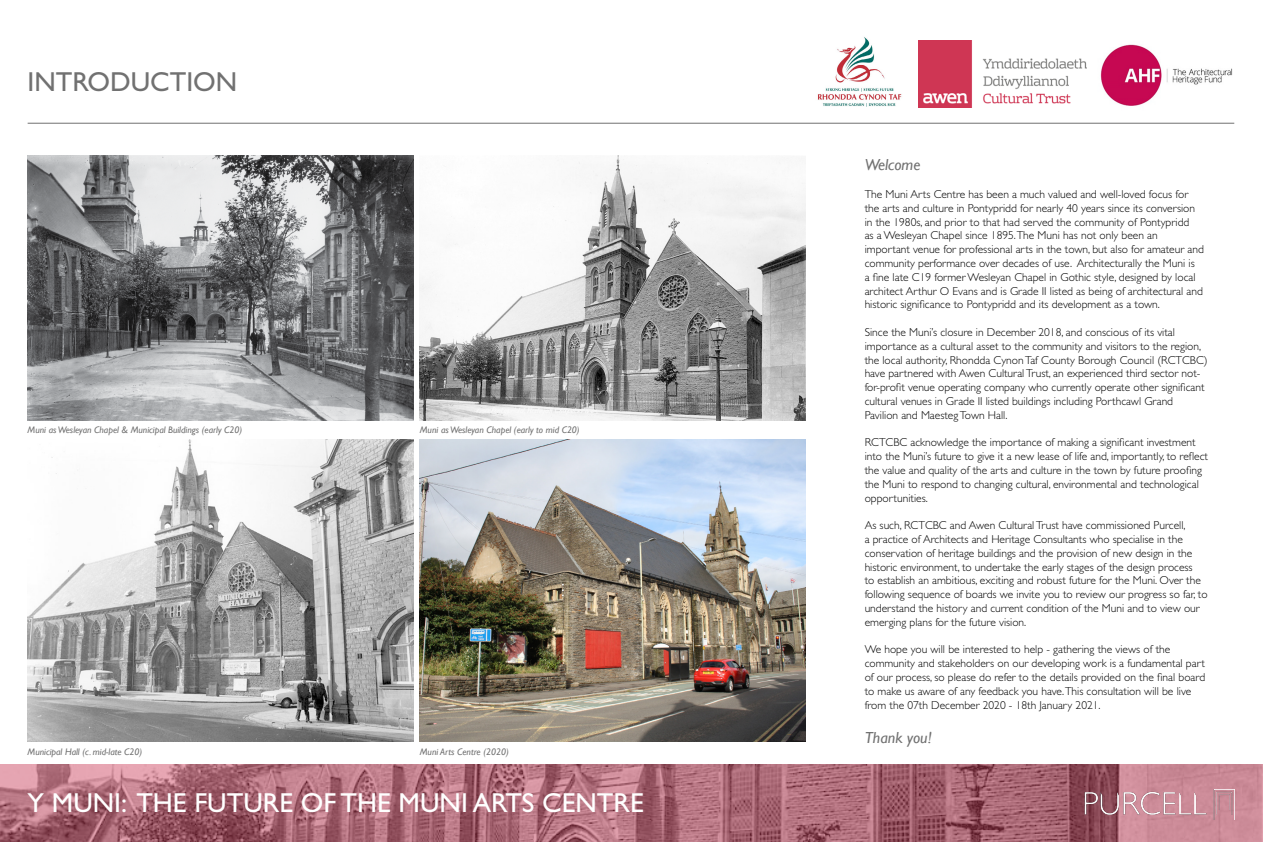
<style>
.page{position:relative;width:1263px;height:842px;background:#fff}
.page>*{position:absolute;margin:0;border:0;box-sizing:border-box;transform-origin:0 0}
.t1{font:27.5px "Gill Sans Std";color:#fff}
.t2{font:27.5px "Gill Sans Std";color:#717171}
.t3{font:italic 16px "Gill Sans";color:#717171}
.t4{font:300 11.5px/13.8px "Gill Sans Std";color:#000}
.t5{font:italic 9.5px "Gill Sans";color:#717171}
</style>
<div class="page">
<img style="left:28px;top:156px;width:386px;height:265px">
<hr style="left:28px;top:123px;width:1206px;height:1px;background:#717171">
<img style="left:818px;top:37px;width:84px;height:70px">
<img style="left:918px;top:41px;width:168px;height:66px">
<img style="left:1100px;top:44px;width:133px;height:62px">
<svg style="left:0;top:764px;width:1263px;height:78px;background:#ab6a77"></svg>
<img style="left:1081px;top:789px;width:154px;height:31px">
<img style="left:420px;top:156px;width:386px;height:265px">
<img style="left:28px;top:439px;width:386px;height:302px">
<img style="left:420px;top:439px;width:386px;height:302px">
<h1 class="t2" style="left:28px;top:66px;width:211px">INTRODUCTION</h1>
<p class="t5" style="left:28px;top:424px;width:216px">Muni as Wesleyan Chapel &amp; Municipal Buildings (early C20)</p>
<p class="t5" style="left:420px;top:424px;width:161px">Muni as Wesleyan Chapel (early to mid C20)</p>
<p class="t5" style="left:28px;top:746px;width:116px">Municipal Hall (c. mid-late C20)</p>
<p class="t5" style="left:420px;top:746px;width:90px">Muni Arts Centre (2020)</p>
<h1 class="t1" style="left:28px;top:787px;width:618px">Y MUNI: THE FUTURE OF THE MUNI ARTS CENTRE</h1>
<h2 class="t3" style="left:865px;top:155px;width:57px">Welcome</h2>
<p class="t4" style="left:865px;top:187px;width:341px">The Muni Arts Centre has been a much valued and well-loved focus for the arts and culture in Pontypridd for nearly 40 years since its conversion in the 1980s, and prior to that had served the community of Pontypridd<br>as a Wesleyan Chapel since 1895.The Muni has not only been an important venue for professional arts in the town, but also for amateur and community performance over decades of use. Architecturally the Muni is<br>a fine late C19 former Wesleyan Chapel in Gothic style, designed by local architect Arthur O Evans and is Grade II listed as being of architectural and historic significance to Pontypridd and its development as a town.</p>
<p class="t4" style="left:865px;top:325px;width:344px">Since the Muni’s closure in December 2018, and conscious of its vital importance as a cultural asset to the community and visitors to the region, the local authority, Rhondda Cynon Taf County Borough Council (RCTCBC) have partnered with Awen Cultural Trust, an experienced third sector not&shy;for-profit venue operating company who currently operate other significant cultural venues in Grade II listed buildings including Porthcawl Grand Pavilion and Maesteg Town Hall.</p>
<p class="t4" style="left:865px;top:436px;width:345px">RCTCBC acknowledge the importance of making a significant investment into the Muni’s future to give it a new lease of life and, importantly, to reflect the value and quality of the arts and culture in the town by future proofing the Muni to respond to changing cultural, environmental and technological opportunities.</p>
<p class="t4" style="left:865px;top:519px;width:344px">As such, RCTCBC and Awen Cultural Trust have commissioned Purcell,<br>a practice of Architects and Heritage Consultants who specialise in the conservation of heritage buildings and the provision of new design in the historic environment, to undertake the early stages of the design process<br>to establish an ambitious, exciting and robust future for the Muni. Over the following sequence of boards we invite you to review our progress so far, to understand the history and current condition of the Muni and to view our emerging plans for the future vision.</p>
<p class="t4" style="left:865px;top:643px;width:342px;line-height:13.9px">We hope you will be interested to help - gathering the views of the community and stakeholders on our developing work is a fundamental part of our process, so please do refer to the details provided on the final board to make us aware of any feedback you have.This consultation will be live from the 07th December 2020 - 18th January 2021.</p>
<h2 class="t3" style="left:865px;top:728px;width:69px">Thank you!</h2>
</div>
